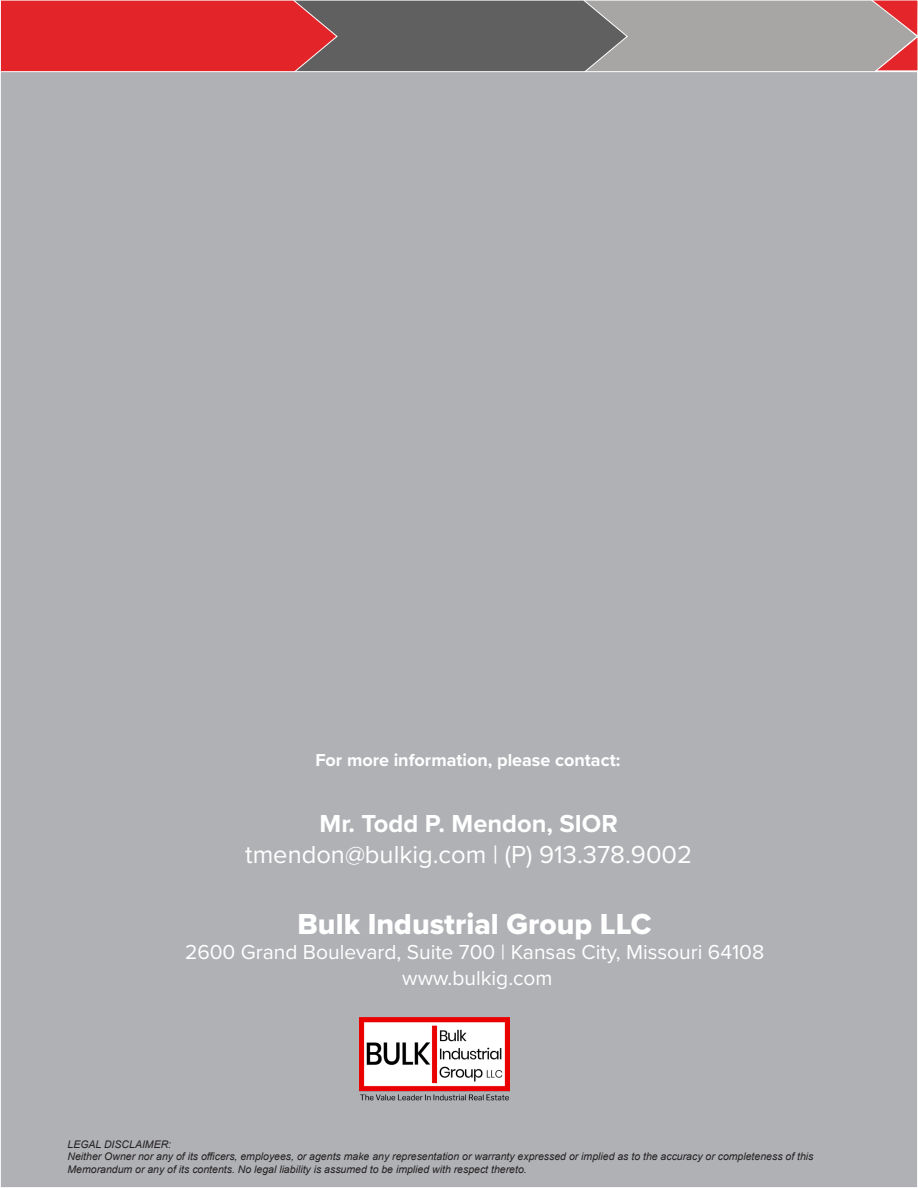
<style>
.page{position:relative;width:918px;height:1188px;background:#fff}
.page>*{position:absolute;margin:0;border:0;box-sizing:border-box;transform-origin:0 0}
.t1{font:30px "Proxima Nova Extrabld";color:#fff}
.t2{font:25.5px "Proxima Nova";color:#fff}
.t3{font:700 25.5px "Proxima Nova";color:#fff}
.t4{font:21px "Proxima Nova";color:#fff}
.t5{font:700 18px "Proxima Nova";color:#fff}
.t6{font:italic 10.5px/12.6px "Arial";color:#231f20}
</style>
<div class="page">
<div style="left:0;top:72px;width:918px;height:1116px;background:#afb1b4"></div>
<img style="left:360px;top:1017px;width:150px;height:84px">
<svg style="left:0;top:0;width:918px;height:339px"></svg>
<p class="t5" style="left:315px;top:746px;width:306px">For more information, please contact:</p>
<p class="t3" style="left:320px;top:805px;width:300px">Mr. Todd P. Mendon, SIOR</p>
<p class="t2" style="left:245px;top:835px;width:449px">tmendon@bulkig.com | (P) 913.378.9002</p>
<p class="t1" style="left:298px;top:902px;width:356px">Bulk Industrial Group LLC</p>
<p class="t4" style="left:185px;top:937px;width:581px">2600 Grand Boulevard, Suite 700 | Kansas City, Missouri 64108</p>
<p class="t4" style="left:402px;top:962px;width:152px">www.bulkig.com</p>
<p class="t6" style="left:68px;top:1138px;width:105px">LEGAL DISCLAIMER:</p>
<p class="t6" style="left:68px;top:1150px;width:748px">Neither Owner nor any of its officers, employees, or agents make any representation or warranty expressed or implied as to the accuracy or completeness of this<br>Memorandum or any of its contents. No legal liability is assumed to be implied with respect thereto.</p>
</div>
